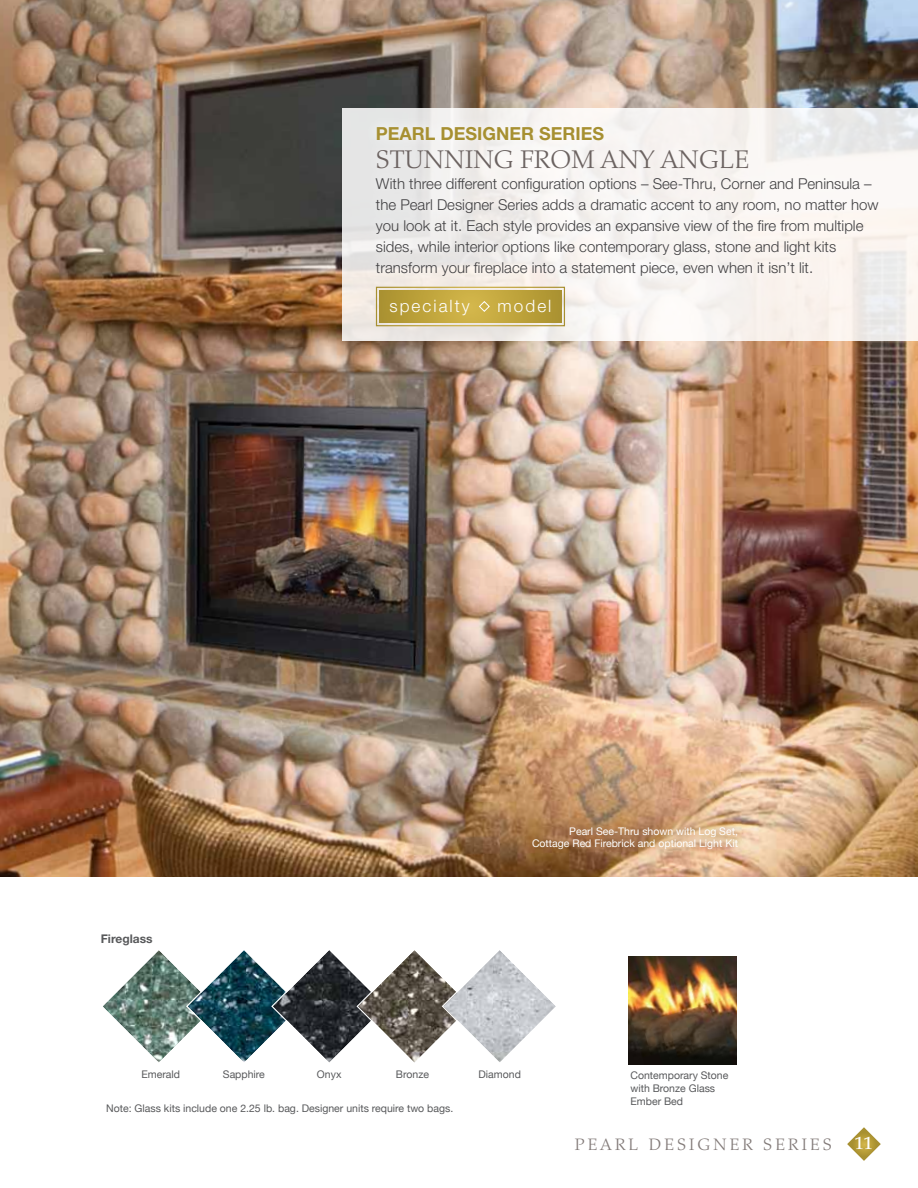
<style>
.page{position:relative;width:918px;height:1188px;background:#fff}
.page>*{position:absolute;margin:0;border:0;box-sizing:border-box;transform-origin:0 0}
.t1{font:300 25.5px "Palatino";letter-spacing:.01em;color:#6c6361}
.t2{font:700 18px "Helvetica Neue";color:#a79031}
.t3{font:500 18px "Palatino";color:#fff}
.t4{font:300 17.1px "Helvetica Neue";letter-spacing:.12em;color:#fff}
.t5{font:300 16.5px "Palatino";color:#827a78}
.t6{font:300 15px/21px "Helvetica Neue";color:#414042}
.t7{font:700 12px "Helvetica Neue";color:#58595b}
.t8{font:10.5px/12.6px "Helvetica Neue";color:#58595b}
.t9{font:10.5px/12.6px "Helvetica Neue";color:#fff;text-align:right}
</style>
<div class="page">
<img style="left:0;top:0;width:918px;height:876px">
<svg style="left:342px;top:108px;width:576px;height:233px;fill:#f6f1ed"></svg>
<svg style="left:364px;top:114px;width:523px;height:171px;fill:#f7f3f0"></svg>
<svg style="left:520px;top:814px;width:227px;height:46px;background:#b98d65"></svg>
<svg style="left:103px;top:950px;width:453px;height:113px"></svg>
<img style="left:629px;top:957px;width:107px;height:107px">
<svg style="left:375px;top:286px;width:191px;height:41px;background:#c5ae57"></svg>
<svg style="left:847px;top:1127px;width:34px;height:34px"></svg>
<p class="t2" style="left:376px;top:122px;width:230px">PEARL DESIGNER SERIES</p>
<h1 class="t1" style="left:376px;top:144px;width:375px">STUNNING FROM ANY ANGLE</h1>
<p class="t6" style="left:376px;top:172px;width:504px">With three different configuration options – See-Thru, Corner and Peninsula – the Pearl Designer Series adds a dramatic accent to any room, no matter how you look at it. Each style provides an expansive view of the fire from multiple sides, while interior options like contemporary glass, stone and light kits transform your fireplace into a statement piece, even when it isn’t lit.</p>
<p class="t4" style="left:389px;top:295px;width:82px">specialty</p>
<p class="t4" style="left:498px;top:295px;width:55px">model</p>
<p class="t7" style="left:101px;top:931px;width:53px">Fireglass</p>
<p class="t9" style="left:532px;top:824px;width:207px">Pearl See-Thru shown with Log Set,<br>Cottage Red Firebrick and optional Light Kit</p>
<p class="t8" style="left:141px;top:1068px;width:40px">Emerald</p>
<p class="t8" style="left:223px;top:1068px;width:44px">Sapphire</p>
<p class="t8" style="left:317px;top:1068px;width:26px">Onyx</p>
<p class="t8" style="left:396px;top:1068px;width:35px">Bronze</p>
<p class="t8" style="left:478px;top:1068px;width:44px">Diamond</p>
<p class="t8" style="left:106px;top:1102px;width:349px">Note: Glass kits include one 2.25 lb. bag. Designer units require two bags.</p>
<p class="t8" style="left:630px;top:1069px;width:100px">Contemporary Stone with Bronze Glass<br>Ember Bed</p>
<p class="t5" style="left:575px;top:1135px;width:40px">PEARL</p>
<p class="t5" style="left:649px;top:1135px;width:15px">DESIGNER</p>
<p class="t5" style="left:763px;top:1135px;width:13px">SERIES</p>
<p class="t3" style="left:855px;top:1133px;width:19px">11</p>
</div>
